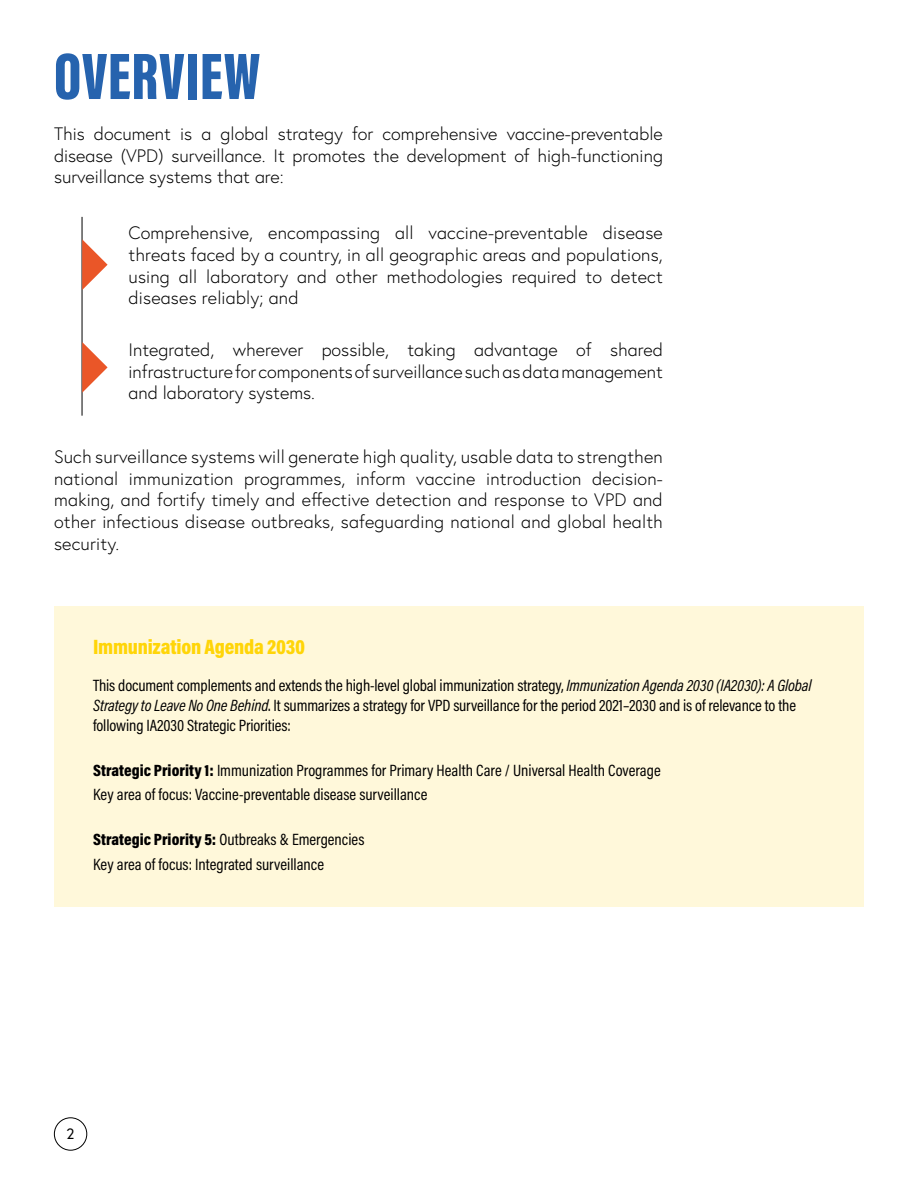
<style>
.page{position:relative;width:918px;height:1188px;background:#fff}
.page>*{position:absolute;margin:0;border:0;box-sizing:border-box;transform-origin:0 0}
.t1{font:900 67.5px "Acumin Pro Extra Cond";letter-spacing:.01em;color:#2663ae}
.t2{font:21px "Acumin Variable Concept";letter-spacing:-.07em;color:#ffd508}
.t3{font:300 18px/21.6px "Europa";color:#000;text-align:justify}
.t4{font:16.5px/19.8px "Acumin Variable Concept";letter-spacing:-.095em;color:#000}
.t5{font:15px "Europa";color:#000}
</style>
<div class="page">
<div style="left:54px;top:1117px;width:33px;height:34px;border:1px solid #000;border-radius:50%"></div>
<div style="left:54px;top:606px;width:810px;height:301px;background:#fff8da"></div>
<hr style="left:82px;top:217px;width:1px;height:199px;background:#000">
<svg style="left:82px;top:239px;width:26px;height:51px"></svg>
<svg style="left:82px;top:342px;width:26px;height:51px"></svg>
<h1 class="t1" style="left:54px;top:35px;width:208px">OVERVIEW</h1>
<p class="t3" style="left:54px;top:123px;width:610px">This document is a global strategy for comprehensive vaccine-preventable disease (VPD) surveillance. It promotes the development of high-functioning surveillance systems that are:</p>
<p class="t3" style="left:129px;top:222px;width:536px">Comprehensive, encompassing all vaccine-preventable disease threats faced by a country, in all geographic areas and populations, using all laboratory and other methodologies required to detect diseases reliably; and</p>
<p class="t3" style="left:129px;top:339px;width:536px">Integrated, wherever possible, taking advantage of shared infrastructure for components of surveillance such as data management and laboratory systems.</p>
<p class="t3" style="left:54px;top:446px;width:610px">Such surveillance systems will generate high quality, usable data to strengthen national immunization programmes, inform vaccine introduction decision&shy;making, and fortify timely and effective detection and response to VPD and other infectious disease outbreaks, safeguarding national and global health security.</p>
<p class="t2" style="left:93px;top:633px;width:215px">Immunization Agenda 2030</p>
<p class="t4" style="left:93px;top:675px;width:720px">This document complements and extends the high-level global immunization strategy, Immunization Agenda 2030 (IA2030): A Global<br>Strategy to Leave No One Behind. It summarizes a strategy for VPD surveillance for the period 2021–2030 and is of relevance to the following IA2030 Strategic Priorities:</p>
<p class="t4" style="left:93px;top:758px;width:571px;line-height:24px">Strategic Priority 1: Immunization Programmes for Primary Health Care / Universal Health Coverage<br>Key area of focus: Vaccine-preventable disease surveillance</p>
<p class="t4" style="left:93px;top:827px;width:274px;line-height:24px">Strategic Priority 5: Outbreaks &amp; Emergencies<br>Key area of focus: Integrated surveillance</p>
<p class="t5" style="left:67px;top:1124px;width:9px">2</p>
</div>
